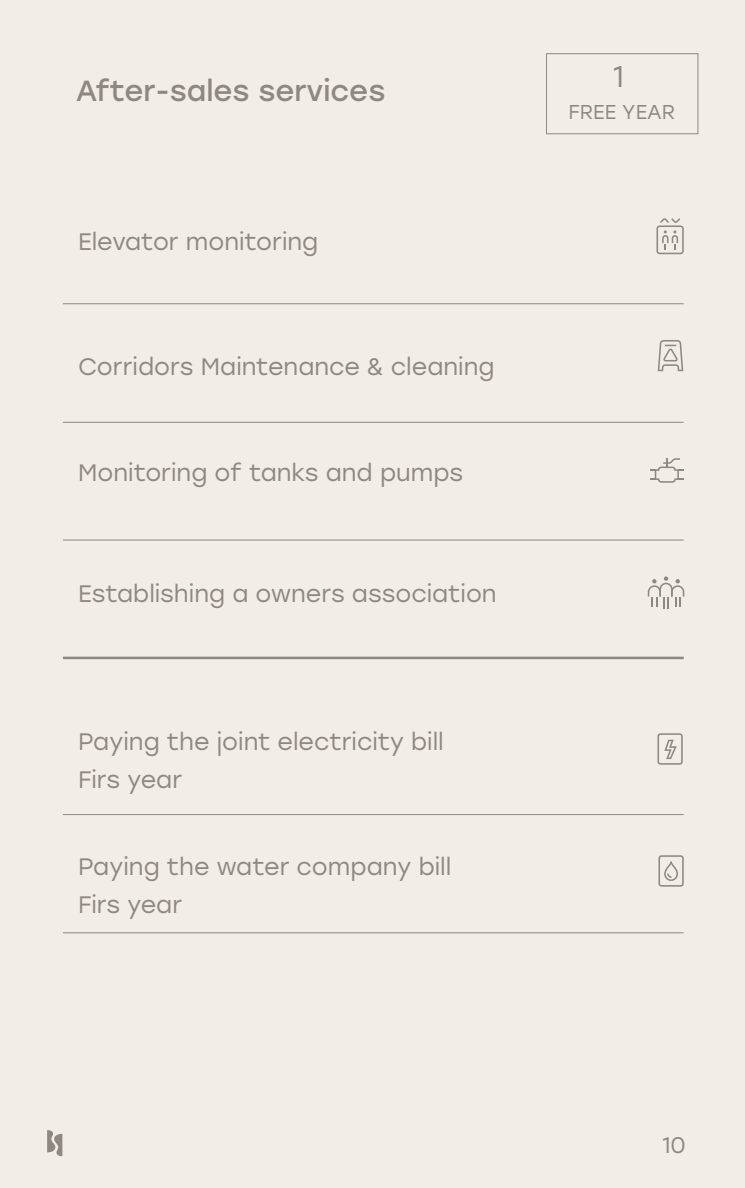
<style>
.page{position:relative;width:745px;height:1188px;background:#fff}
.page>*{position:absolute;margin:0;border:0;box-sizing:border-box;transform-origin:0 0}
.t1{font:30px "Stolzl";color:#8f8881}
.t2{font:29.12px "Stolzl";color:#8f8881}
.t3{font:23.75px "Stolzl";color:#8f8881}
.t4{font:22.5px "Stolzl";color:#8f8881}
.t5{font:20px "Stolzl";color:#8f8881}
</style>
<div class="page">
<div style="left:0;top:0;width:744px;height:1187px;background:#f3ede7"></div>
<svg style="left:656px;top:218px;width:27px;height:36px"></svg>
<svg style="left:657px;top:340px;width:25px;height:31px"></svg>
<svg style="left:650px;top:458px;width:33px;height:24px"></svg>
<svg style="left:658px;top:855px;width:25px;height:31px"></svg>
<svg style="left:657px;top:733px;width:25px;height:31px"></svg>
<hr style="left:63px;top:303px;width:620px;height:1px;background:#8f8881">
<hr style="left:63px;top:421px;width:620px;height:1px;background:#8f8881">
<hr style="left:63px;top:539px;width:620px;height:1px;background:#8f8881">
<hr style="left:63px;top:656px;width:620px;height:3px;background:#8f8881">
<hr style="left:63px;top:813px;width:620px;height:1px;background:#8f8881">
<hr style="left:63px;top:932px;width:620px;height:1px;background:#8f8881">
<svg style="left:647px;top:576px;width:37px;height:32px"></svg>
<div style="left:545px;top:53px;width:153px;height:81px;border:1px solid #8f8881"></div>
<svg style="left:47px;top:1130px;width:15px;height:25px"></svg>
<p class="t2" style="left:76px;top:70px;width:311px">After-sales services</p>
<p class="t3" style="left:78px;top:225px;width:242px">Elevator monitoring</p>
<p class="t3" style="left:78px;top:350px;width:418px">Corridors Maintenance &amp; cleaning</p>
<p class="t3" style="left:78px;top:456px;width:386px">Monitoring of tanks and pumps</p>
<p class="t3" style="left:78px;top:576px;width:420px">Establishing a owners association</p>
<p class="t3" style="left:78px;top:725px;width:367px">Paying the joint electricity bill</p>
<p class="t3" style="left:78px;top:762px;width:106px">Firs year</p>
<p class="t3" style="left:78px;top:850px;width:374px">Paying the water company bill</p>
<p class="t3" style="left:78px;top:887px;width:106px">Firs year</p>
<p class="t1" style="left:612px;top:56px;width:12px">1</p>
<p class="t5" style="left:568px;top:98px;width:108px">FREE YEAR</p>
<p class="t4" style="left:662px;top:1128px;width:25px">10</p>
</div>
